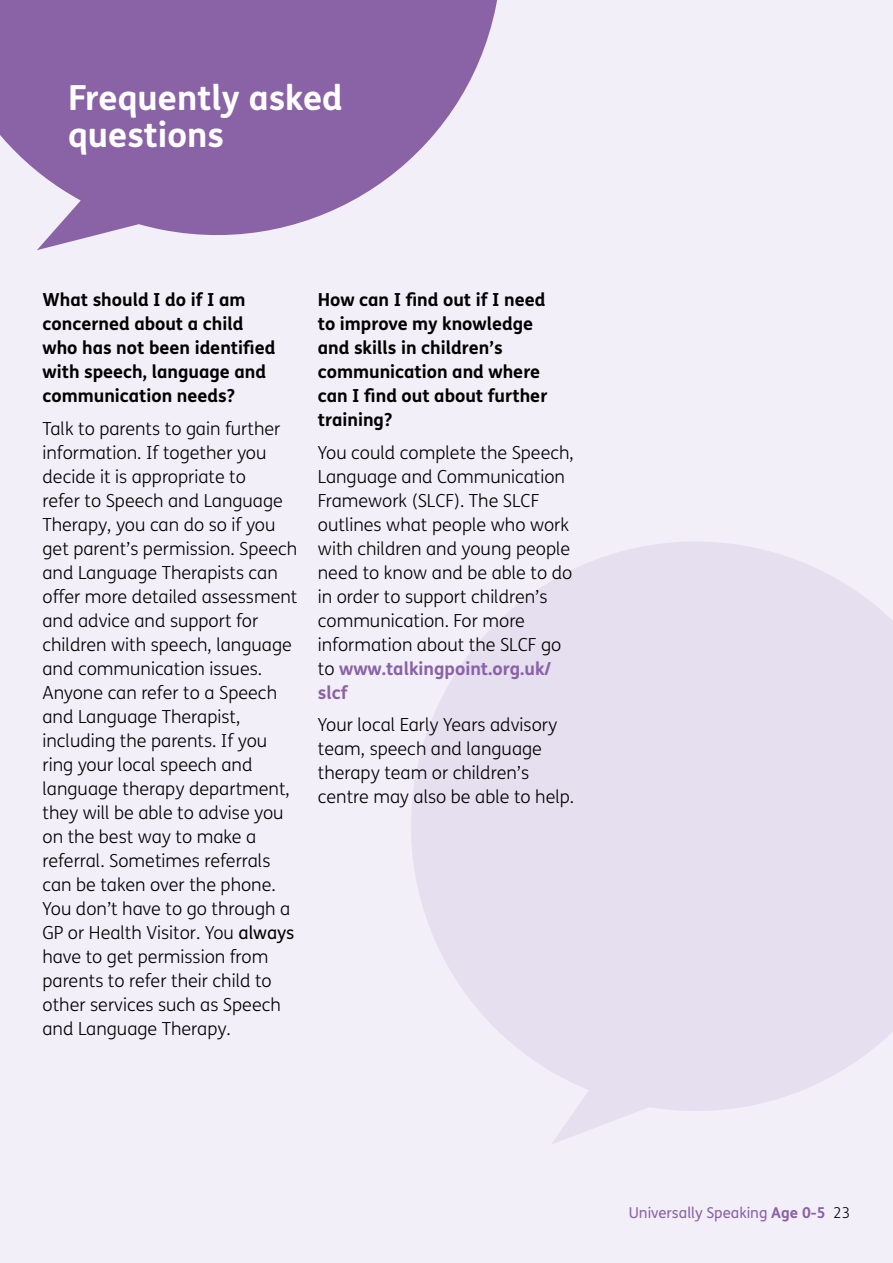
<style>
.page{position:relative;width:893px;height:1263px;background:#f3eff8}
.page>*{position:absolute;margin:0;border:0;box-sizing:border-box;transform-origin:0 0}
.t1{font:700 34.5px/37.5px "FS Me";color:#fff}
.t2{font:300 18px/24px "FS Me";color:#000}
.t3{font:700 18px/24px "FS Me";color:#000}
.t4{font:15px "FS Me";color:#8a62a6}
.s1{font-weight:400}
.s2{font-weight:700;color:#8a62a6}
.s3{font-weight:700}
.s4{font-weight:300;color:#000}
</style>
<div class="page">
<svg style="left:0;top:0;width:497px;height:250px;fill:#8a62a6"></svg>
<svg style="left:411px;top:542px;width:482px;height:602px;fill:#e6dff0"></svg>
<h1 class="t1" style="left:68px;top:77px;width:276px">Frequently asked questions</h1>
<p class="t3" style="left:43px;top:287px;width:234px">What should I do if I am concerned about a child who has not been identified with speech, language and communication needs?</p>
<p class="t2" style="left:43px;top:416px;width:256px">Talk to parents to gain further information. If together you decide it is appropriate to<br>refer to Speech and Language<br>Therapy, you can do so if you get parent’s permission. Speech and Language Therapists can offer more detailed assessment and advice and support for children with speech, language and communication issues.<br>Anyone can refer to a Speech and Language Therapist, including the parents. If you ring your local speech and language therapy department, they will be able to advise you on the best way to make a referral. Sometimes referrals can be taken over the phone.<br>You don’t have to go through a<br>GP or Health Visitor. You <span class="s1">always </span>have to get permission from parents to refer their child to other services such as Speech and Language Therapy.</p>
<p class="t3" style="left:318px;top:287px;width:231px">How can I find out if I need to improve my knowledge and skills in children’s communication and where can I find out about further training?</p>
<p class="t2" style="left:318px;top:440px;width:258px">You could complete the Speech,<br>Language and Communication<br>Framework (SLCF). The SLCF outlines what people who work with children and young people need to know and be able to do in order to support children’s communication. For more information about the SLCF go to <span class="s2">www.talkingpoint.org.uk/ slcf</span></p>
<p class="t2" style="left:318px;top:712px;width:258px">Your local Early Years advisory team, speech and language therapy team or children’s centre may also be able to help.</p>
<p class="t4" style="left:629px;top:1202px;width:223px">Universally Speaking <span class="s3">Age 0-5</span> <span class="s4">23</span></p>
</div>
